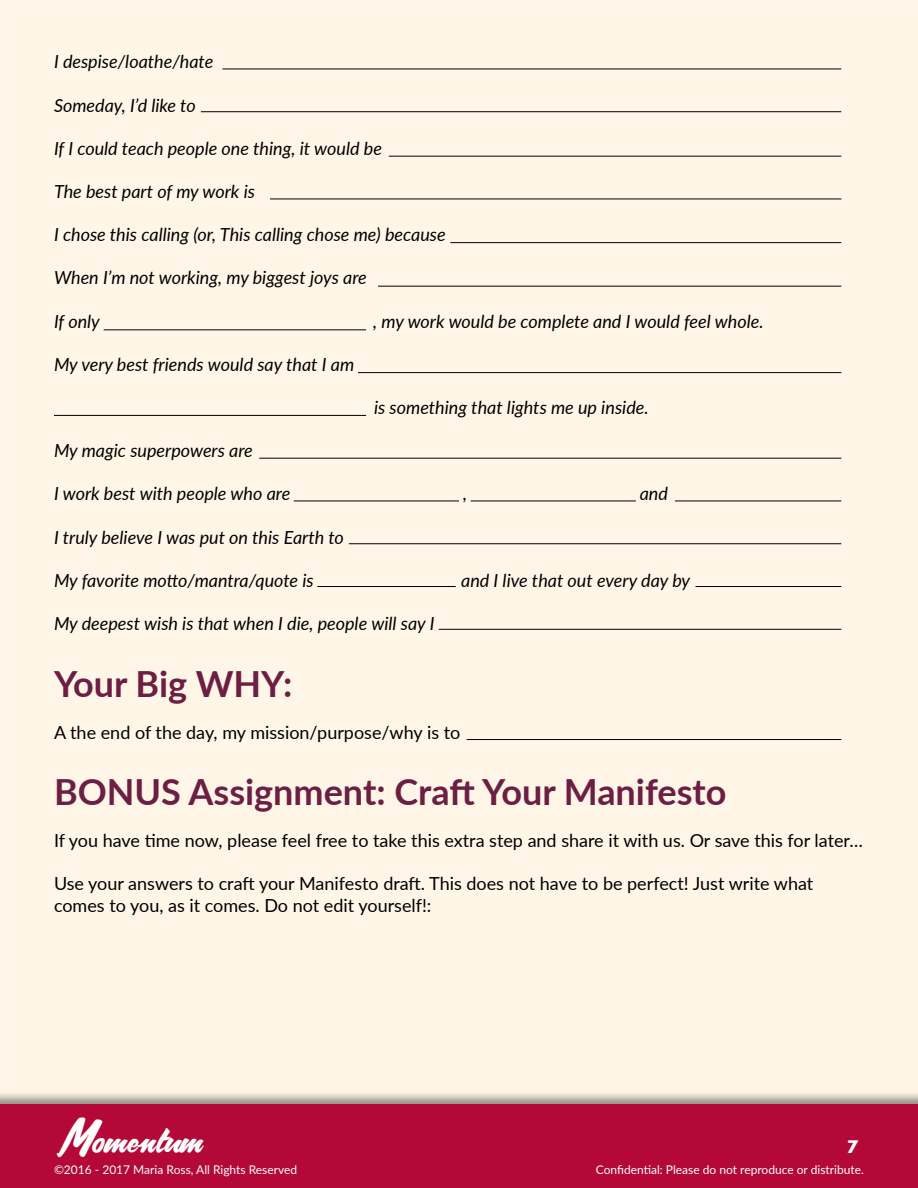
<style>
.page{position:relative;width:918px;height:1188px;background:#fff}
.page>*{position:absolute;margin:0;border:0;box-sizing:border-box;transform-origin:0 0}
.t1{font:700 36px "Lato";color:#6d1e43}
.t2{font:33px "Carosello";color:#fff}
.t3{font:italic 18px "Lato";color:#000}
.t4{font:18px/21.6px "Lato";color:#000}
.t5{font:700 18px "Intrepid";color:#fff}
.t6{font:12px "Lato";color:#fff}
.s1{font-size:47.85px}
</style>
<div class="page">
<div style="left:0;top:1px;width:918px;height:1090px;background:#fff6e8"></div>
<div style="left:0;top:1091px;width:918px;height:97px;background:#000;opacity:.45"></div>
<div style="left:0;top:1104px;width:918px;height:84px;background:#b30838"></div>
<hr style="left:222px;top:69px;width:619px;height:1px;background:#000">
<hr style="left:389px;top:156px;width:452px;height:1px;background:#000">
<hr style="left:201px;top:111px;width:640px;height:1px;background:#000">
<hr style="left:270px;top:199px;width:571px;height:1px;background:#000">
<hr style="left:378px;top:286px;width:463px;height:1px;background:#000">
<hr style="left:450px;top:242px;width:391px;height:1px;background:#000">
<hr style="left:104px;top:329px;width:262px;height:1px;background:#000">
<hr style="left:54px;top:415px;width:312px;height:1px;background:#000">
<hr style="left:358px;top:372px;width:483px;height:1px;background:#000">
<hr style="left:259px;top:458px;width:582px;height:1px;background:#000">
<hr style="left:294px;top:501px;width:165px;height:1px;background:#000">
<hr style="left:471px;top:501px;width:165px;height:1px;background:#000">
<hr style="left:675px;top:501px;width:166px;height:1px;background:#000">
<hr style="left:349px;top:543px;width:492px;height:1px;background:#000">
<hr style="left:317px;top:586px;width:139px;height:1px;background:#000">
<hr style="left:696px;top:586px;width:145px;height:1px;background:#000">
<hr style="left:439px;top:629px;width:402px;height:1px;background:#000">
<hr style="left:467px;top:739px;width:374px;height:1px;background:#000">
<p class="t3" style="left:54px;top:49px;width:161px">I despise/loathe/hate</p>
<p class="t3" style="left:54px;top:92px;width:143px">Someday, I’d like to</p>
<p class="t3" style="left:54px;top:136px;width:329px">If I could teach people one thing, it would be</p>
<p class="t3" style="left:54px;top:179px;width:203px">The best part of my work is</p>
<p class="t3" style="left:54px;top:222px;width:393px">I chose this calling (or, This calling chose me) because</p>
<p class="t3" style="left:54px;top:265px;width:314px">When I’m not working, my biggest joys are</p>
<p class="t3" style="left:54px;top:308px;width:47px">If only</p>
<p class="t3" style="left:373px;top:308px;width:392px">, my work would be complete and I would feel whole.</p>
<p class="t3" style="left:54px;top:352px;width:302px">My very best friends would say that I am</p>
<p class="t3" style="left:374px;top:395px;width:276px">is something that lights me up inside.</p>
<p class="t3" style="left:54px;top:438px;width:200px">My magic superpowers are</p>
<p class="t3" style="left:54px;top:481px;width:238px">I work best with people who are</p>
<p class="t3" style="left:463px;top:481px;width:6px">,</p>
<p class="t3" style="left:640px;top:481px;width:30px">and</p>
<p class="t3" style="left:54px;top:524px;width:291px">I truly believe I was put on this Earth to</p>
<p class="t3" style="left:54px;top:568px;width:261px">My favorite motto/mantra/quote is</p>
<p class="t3" style="left:461px;top:568px;width:231px">and I live that out every day by</p>
<p class="t3" style="left:54px;top:611px;width:382px">My deepest wish is that when I die, people will say I</p>
<h1 class="t1" style="left:54px;top:657px;width:240px">Your Big WHY:</h1>
<p class="t4" style="left:54px;top:720px;width:408px">A the end of the day, my mission/purpose/why is to</p>
<h1 class="t1" style="left:54px;top:766px;width:674px">BONUS Assignment: Craft Your Manifesto</h1>
<p class="t4" style="left:54px;top:829px;width:810px">If you have time now, please feel free to take this extra step and share it with us. Or save this for later…</p>
<p class="t4" style="left:54px;top:872px;width:761px">Use your answers to craft your Manifesto draft. This does not have to be perfect! Just write what comes to you, as it comes. Do not edit yourself!:</p>
<h2 class="t2" style="left:64px;top:1125px;width:141px"><span class="s1">M</span>omentum</h2>
<p class="t5" style="left:848px;top:1136px;width:12px">7</p>
<p class="t6" style="left:54px;top:1161px;width:245px">©2016 - 2017 Maria Ross, All Rights Reserved</p>
<p class="t6" style="left:596px;top:1161px;width:270px">Confidential: Please do not reproduce or distribute.</p>
</div>
